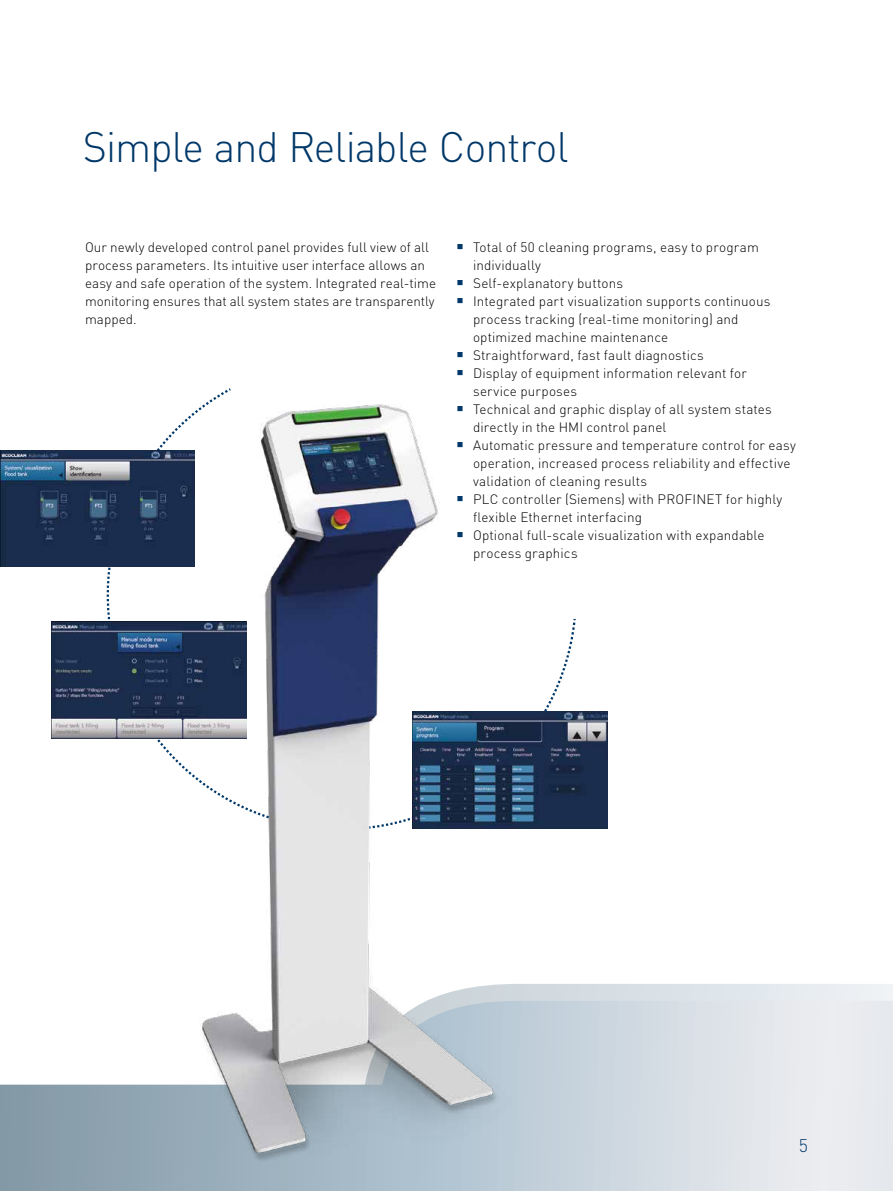
<style>
.page{position:relative;width:893px;height:1191px;background:#fff}
.page>*{position:absolute;margin:0;border:0;box-sizing:border-box;transform-origin:0 0}
.t1{font:300 42px "DIN Pro";letter-spacing:-.025em;color:#003869}
.t2{font:300 18px "DIN Pro";color:#003869}
.t3{font:300 13.5px/18px "DIN Pro";letter-spacing:.01em;color:#000}
.s1{font-family:"Arial";font-weight:400;font-size:22.5px;color:#003869}
</style>
<div class="page">
<svg style="left:511px;top:984px;width:382px;height:16px"></svg>
<svg style="left:0;top:1000px;width:893px;height:191px"></svg>
<img style="left:68px;top:388px;width:443px;height:803px">
<img style="left:0;top:450px;width:195px;height:117px">
<img style="left:52px;top:621px;width:195px;height:117px">
<img style="left:412px;top:711px;width:195px;height:117px">
<h1 class="t1" style="left:83px;top:114px;width:487px">Simple and Reliable Control</h1>
<p class="t3" style="left:85px;top:237px;width:353px">Our newly developed control panel provides full view of all process parameters. Its intuitive user interface allows an easy and safe operation of the system. Integrated real-time monitoring ensures that all system states are transparently mapped.</p>
<p class="t3" style="left:473px;top:237px;width:287px;text-indent:-17px"><span class="s1">▪</span> Total of 50 cleaning programs, easy to program individually</p>
<p class="t3" style="left:456px;top:273px;width:169px"><span class="s1">▪</span> Self-explanatory buttons</p>
<p class="t3" style="left:473px;top:291px;width:299px;text-indent:-17px"><span class="s1">▪</span> Integrated part visualization supports continuous process tracking (real-time monitoring) and optimized machine maintenance</p>
<p class="t3" style="left:456px;top:345px;width:249px"><span class="s1">▪</span> Straightforward, fast fault diagnostics</p>
<p class="t3" style="left:473px;top:363px;width:275px;text-indent:-17px"><span class="s1">▪</span> Display of equipment information relevant for service purposes</p>
<p class="t3" style="left:473px;top:399px;width:300px;text-indent:-17px"><span class="s1">▪</span> Technical and graphic display of all system states directly in the HMI control panel</p>
<p class="t3" style="left:473px;top:435px;width:324px;text-indent:-17px"><span class="s1">▪</span> Automatic pressure and temperature control for easy operation, increased process reliability and effective validation of cleaning results</p>
<p class="t3" style="left:473px;top:489px;width:311px;text-indent:-17px"><span class="s1">▪</span> PLC controller (Siemens) with PROFINET for highly flexible Ethernet interfacing</p>
<p class="t3" style="left:473px;top:525px;width:293px;text-indent:-17px"><span class="s1">▪</span> Optional full-scale visualization with expandable process graphics</p>
<h2 class="t2" style="left:799px;top:1132px;width:11px">5</h2>
</div>
